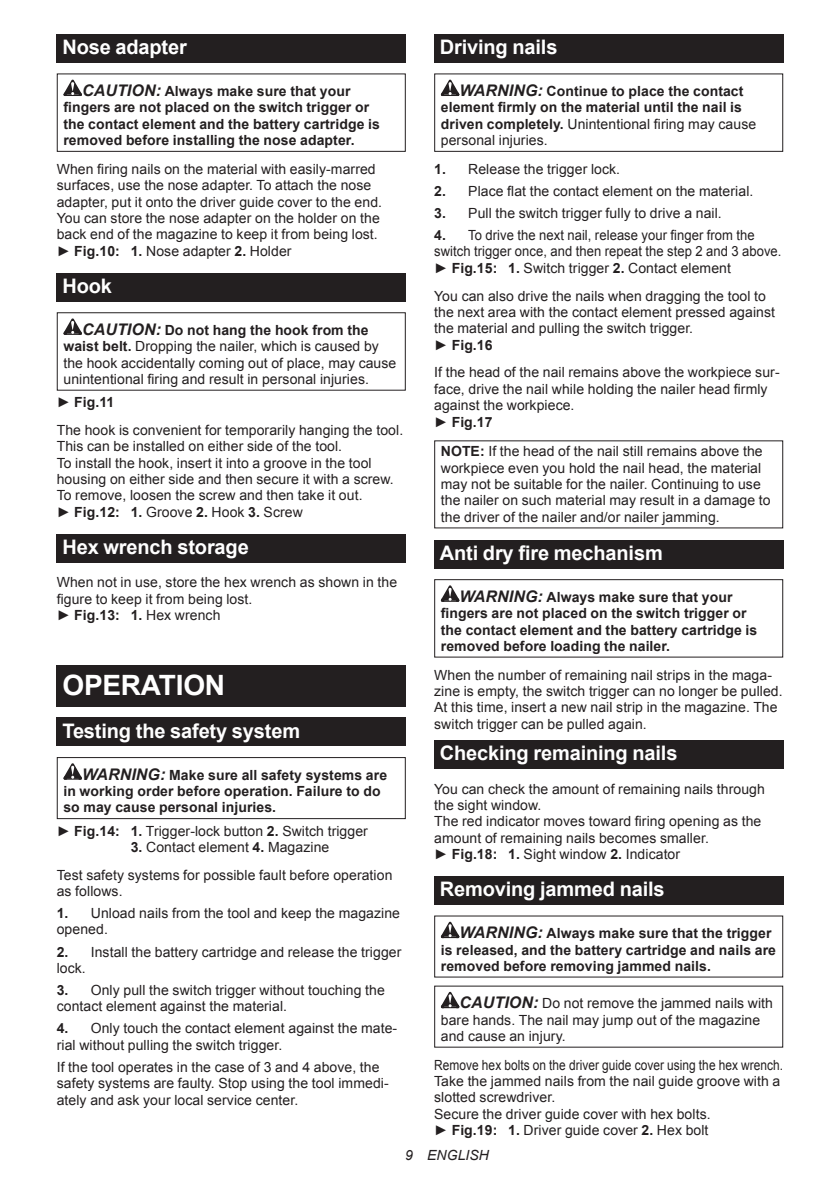
<style>
.page{position:relative;width:840px;height:1191px;background:#fff}
.page>*{position:absolute;margin:0;border:0;box-sizing:border-box;transform-origin:0 0}
.t1{font:700 28px "Arial";letter-spacing:-.01em;color:#fff}
.t2{font:700 20px "Arial";letter-spacing:-.01em;color:#fff}
.t3{font:14px/16.4px "Arial";letter-spacing:.005em;color:#231f20}
.t4{font:700 14px/16.4px "Arial";letter-spacing:.005em;color:#231f20}
.t5{font:14px/16.4px "Arial";letter-spacing:.005em;color:#231f20;scale:.85 1}
.t6{font:14px/16.4px "Arial";letter-spacing:.005em;color:#231f20;scale:.93 1}
.t7{font:italic 14px "Arial";letter-spacing:.005em;color:#231f20}
.s1{font-style:italic;font-size:16px}
.s2{font-weight:700}
.s3{font-weight:700;font-style:italic;font-size:16px}
.s4{font-weight:400}
</style>
<div class="page">
<div style="left:57px;top:34px;width:348px;height:29px;background:#231f20"></div>
<svg style="left:63px;top:80px;width:19px;height:16px"></svg>
<div style="left:57px;top:73px;width:348px;height:79px;border:1px solid #231f20"></div>
<div style="left:57px;top:273px;width:348px;height:28px;background:#231f20"></div>
<svg style="left:63px;top:318px;width:19px;height:17px"></svg>
<div style="left:57px;top:312px;width:348px;height:79px;border:1px solid #231f20"></div>
<div style="left:57px;top:534px;width:348px;height:28px;background:#231f20"></div>
<div style="left:57px;top:665px;width:348px;height:41px;background:#231f20"></div>
<div style="left:57px;top:717px;width:348px;height:29px;background:#231f20"></div>
<svg style="left:63px;top:763px;width:19px;height:16px"></svg>
<div style="left:57px;top:757px;width:348px;height:62px;border:1px solid #231f20"></div>
<div style="left:434px;top:34px;width:348px;height:29px;background:#231f20"></div>
<svg style="left:440px;top:80px;width:19px;height:16px"></svg>
<div style="left:434px;top:73px;width:348px;height:79px;border:1px solid #231f20"></div>
<div style="left:434px;top:540px;width:348px;height:28px;background:#231f20"></div>
<svg style="left:440px;top:585px;width:19px;height:17px"></svg>
<div style="left:434px;top:579px;width:348px;height:78px;border:1px solid #231f20"></div>
<div style="left:434px;top:740px;width:348px;height:28px;background:#231f20"></div>
<div style="left:434px;top:876px;width:348px;height:28px;background:#231f20"></div>
<svg style="left:440px;top:921px;width:19px;height:17px"></svg>
<svg style="left:440px;top:991px;width:19px;height:17px"></svg>
<h2 class="t2" style="left:62px;top:34px;width:126px">Nose adapter</h2>
<p class="t4" style="left:63px;top:83px;width:318px;text-indent:19px"><span class="s1">CAUTION:</span> Always make sure that your fingers are not placed on the switch trigger or the contact element and the battery cartridge is removed before installing the nose adapter.</p>
<p class="t3" style="left:57px;top:161px;width:327px">When firing nails on the material with easily-marred surfaces, use the nose adapter. To attach the nose adapter, put it onto the driver guide cover to the end.<br>You can store the nose adapter on the holder on the back end of the magazine to keep it from being lost. ► <span class="s2">Fig.10: 1.</span> Nose adapter <span class="s2">2.</span> Holder</p>
<h2 class="t2" style="left:62px;top:272px;width:51px">Hook</h2>
<p class="t3" style="left:63px;top:322px;width:334px;text-indent:19px"><span class="s3">CAUTION:</span> <span class="s2">Do not hang the hook from the waist belt.</span> Dropping the nailer, which is caused by the hook accidentally coming out of place, may cause unintentional firing and result in personal injuries.</p>
<p class="t3" style="left:57px;top:388px;width:348px;line-height:27.8px">► <span class="s2">Fig.11<br></span>The hook is convenient for temporarily hanging the tool.</p>
<p class="t3" style="left:57px;top:438px;width:338px">This can be installed on either side of the tool.<br>To install the hook, insert it into a groove in the tool housing on either side and then secure it with a screw.<br>To remove, loosen the screw and then take it out.<br>► <span class="s2">Fig.12: 1.</span> Groove <span class="s2">2.</span> Hook <span class="s2">3.</span> Screw</p>
<h2 class="t2" style="left:62px;top:533px;width:188px">Hex wrench storage</h2>
<p class="t3" style="left:57px;top:574px;width:342px">When not in use, store the hex wrench as shown in the figure to keep it from being lost.<br>► <span class="s2">Fig.13: 1.</span> Hex wrench</p>
<h1 class="t1" style="left:62px;top:666px;width:164px">OPERATION</h1>
<h2 class="t2" style="left:62px;top:717px;width:239px">Testing the safety system</h2>
<p class="t4" style="left:63px;top:767px;width:325px;text-indent:19px"><span class="s1">WARNING:</span> Make sure all safety systems are in working order before operation. Failure to do so may cause personal injuries.</p>
<p class="t3" style="left:57px;top:822px;width:312px">► <span class="s2">Fig.14: 1.</span> Trigger-lock button <span class="s2">2.</span> Switch trigger</p>
<p class="t3" style="left:57px;top:833px;width:337px;line-height:27.8px;text-indent:74px"><span class="s2">3.</span> Contact element <span class="s2">4.</span> Magazine<br>Test safety systems for possible fault before operation</p>
<p class="t3" style="left:57px;top:883px;width:67px">as follows.</p>
<p class="t3" style="left:57px;top:905px;width:344px"><span class="s2">1.</span> Unload nails from the tool and keep the magazine opened.</p>
<p class="t3" style="left:57px;top:943px;width:346px"><span class="s2">2.</span> Install the battery cartridge and release the trigger lock.</p>
<p class="t3" style="left:57px;top:982px;width:329px"><span class="s2">3.</span> Only pull the switch trigger without touching the contact element against the material.</p>
<p class="t3" style="left:57px;top:1020px;width:342px"><span class="s2">4.</span> Only touch the contact element against the mate&shy;rial without pulling the switch trigger.</p>
<p class="t3" style="left:57px;top:1058px;width:333px">If the tool operates in the case of 3 and 4 above, the safety systems are faulty. Stop using the tool immedi&shy;ately and ask your local service center.</p>
<h2 class="t2" style="left:439px;top:34px;width:119px">Driving nails</h2>
<p class="t4" style="left:440px;top:83px;width:317px;text-indent:19px"><span class="s1">WARNING:</span> Continue to place the contact element firmly on the material until the nail is driven completely. <span class="s4">Unintentional firing may cause personal injuries.</span></p>
<p class="t3" style="left:434px;top:161px;width:187px"><span class="s2">1.</span> Release the trigger lock.</p>
<p class="t3" style="left:434px;top:183px;width:320px"><span class="s2">2.</span> Place flat the contact element on the material.</p>
<p class="t3" style="left:434px;top:205px;width:289px"><span class="s2">3.</span> Pull the switch trigger fully to drive a nail.</p>
<p class="t6" style="left:434px;top:227px;width:375px"><span class="s2">4.</span> To drive the next nail, release your finger from the switch trigger once, and then repeat the step 2 and 3 above. ► <span class="s2">Fig.15: 1.</span> Switch trigger <span class="s2">2.</span> Contact element</p>
<p class="t3" style="left:434px;top:288px;width:342px">You can also drive the nails when dragging the tool to the next area with the contact element pressed against the material and pulling the switch trigger.<br>► <span class="s2">Fig.16</span></p>
<p class="t3" style="left:434px;top:364px;width:347px">If the head of the nail remains above the workpiece sur&shy;face, drive the nail while holding the nailer head firmly against the workpiece.<br>► <span class="s2">Fig.17</span></p>
<p class="t3" style="left:440px;top:443px;width:331px"><span class="s2">NOTE:</span> If the head of the nail still remains above the workpiece even you hold the nail head, the material may not be suitable for the nailer. Continuing to use the nailer on such material may result in a damage to the driver of the nailer and/or nailer jamming.</p>
<h2 class="t2" style="left:439px;top:539px;width:224px">Anti dry fire mechanism</h2>
<p class="t4" style="left:440px;top:589px;width:318px;text-indent:19px"><span class="s1">WARNING:</span> Always make sure that your fingers are not placed on the switch trigger or the contact element and the battery cartridge is removed before loading the nailer.</p>
<p class="t3" style="left:434px;top:666px;width:350px">When the number of remaining nail strips in the maga&shy;zine is empty, the switch trigger can no longer be pulled.<br>At this time, insert a new nail strip in the magazine. The switch trigger can be pulled again.</p>
<h2 class="t2" style="left:439px;top:740px;width:239px">Checking remaining nails</h2>
<p class="t3" style="left:434px;top:780px;width:332px">You can check the amount of remaining nails through the sight window.<br>The red indicator moves toward firing opening as the amount of remaining nails becomes smaller.<br>► <span class="s2">Fig.18: 1.</span> Sight window <span class="s2">2.</span> Indicator</p>
<h2 class="t2" style="left:439px;top:875px;width:226px">Removing jammed nails</h2>
<p class="t4" style="left:440px;top:925px;width:336px;text-indent:19px"><span class="s1">WARNING:</span> Always make sure that the trigger is released, and the battery cartridge and nails are removed before removing jammed nails.</p>
<p class="t3" style="left:440px;top:995px;width:333px;text-indent:19px"><span class="s3">CAUTION:</span> Do not remove the jammed nails with bare hands. The nail may jump out of the magazine and cause an injury.</p>
<p class="t5" style="left:434px;top:1056px;width:412px">Remove hex bolts on the driver guide cover using the hex wrench.<br>Take the jammed nails from the nail guide groove with a slotted screwdriver.<br>Secure the driver guide cover with hex bolts.<br>► <span class="s2">Fig.19: 1.</span> Driver guide cover <span class="s2">2.</span> Hex bolt</p>
<p class="t7" style="left:405px;top:1146px;width:85px">9 ENGLISH</p>
</div>
